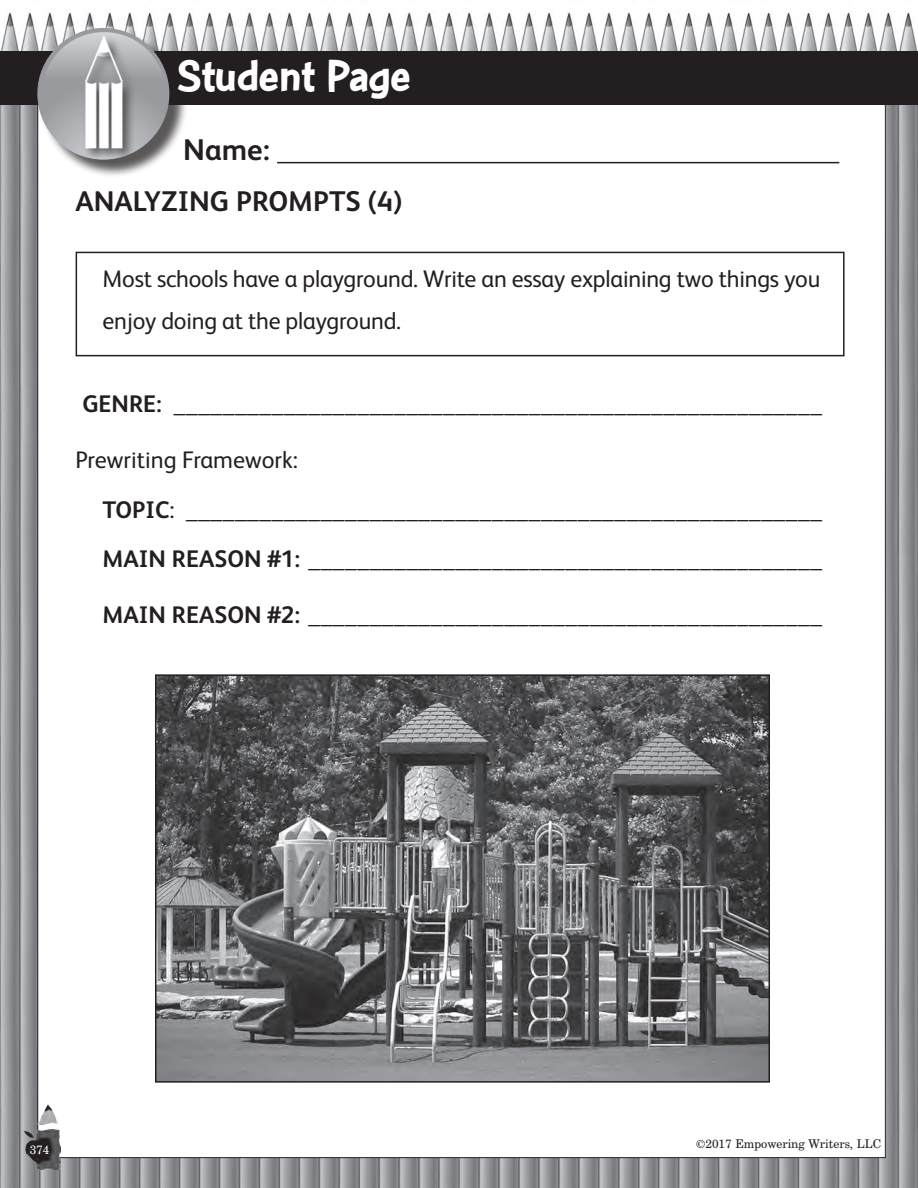
<style>
.page{position:relative;width:918px;height:1188px;background:#fff}
.page>*{position:absolute;margin:0;border:0;box-sizing:border-box;transform-origin:0 0}
.t1{font:700 48px "Con Brush";letter-spacing:-.02em;color:#fff}
.t2{font:700 30px "FS Albert";color:#231f20}
.t3{font:700 28.5px "FS Albert";color:#231f20}
.t4{font:24px/49.5px "FS Albert";letter-spacing:-.01em;color:#231f20}
.t5{font:12px "Century Schoolbook BT";color:#231f20}
.t6{font:12px "Century Schoolbook BT";color:#fff}
.s1{font-weight:700}
</style>
<div class="page">
<img style="left:0;top:12px;width:918px;height:1176px">
<div style="left:38px;top:68px;width:847px;height:1090px;background:#fff"></div>
<div style="left:0;top:51px;width:918px;height:54px;background:#231f20"></div>
<div style="left:40px;top:30px;width:148px;height:148px;background:#231f20;opacity:.75"></div>
<img style="left:37px;top:28px;width:132px;height:132px;border-radius:66px">
<img style="left:24px;top:1104px;width:37px;height:66px">
<hr style="left:277px;top:162px;width:562px;height:1px;background:#231f20">
<div style="left:76px;top:252px;width:769px;height:104px;border:2px solid #231f20"></div>
<img style="left:158px;top:677px;width:609px;height:403px">
<div style="left:155px;top:674px;width:615px;height:409px;border:2px solid #231f20"></div>
<h1 class="t1" style="left:177px;top:46px;width:235px">Student Page</h1>
<p class="t2" style="left:183px;top:129px;width:88px">Name:</p>
<p class="t3" style="left:76px;top:182px;width:328px">ANALYZING PROMPTS (4)</p>
<p class="t4" style="left:103px;top:256px;width:719px;line-height:42px">Most schools have a playground. Write an essay explaining two things you enjoy doing at the playground.</p>
<p class="t4" style="left:82px;top:378px;width:741px"><span class="s1">GENRE:</span> _____________________________________________________</p>
<p class="t4" style="left:103px;top:434px;width:721px;text-indent:-27px">Prewriting Framework:<br><span class="s1">TOPIC</span>: ____________________________________________________<br><span class="s1">MAIN REASON #1:</span> __________________________________________</p>
<p class="t4" style="left:103px;top:589px;width:721px"><span class="s1">MAIN REASON #2:</span> __________________________________________</p>
<p class="t6" style="left:30px;top:1142px;width:21px">374</p>
<p class="t5" style="left:696px;top:1136px;width:187px">©2017 Empowering Writers, LLC</p>
</div>
